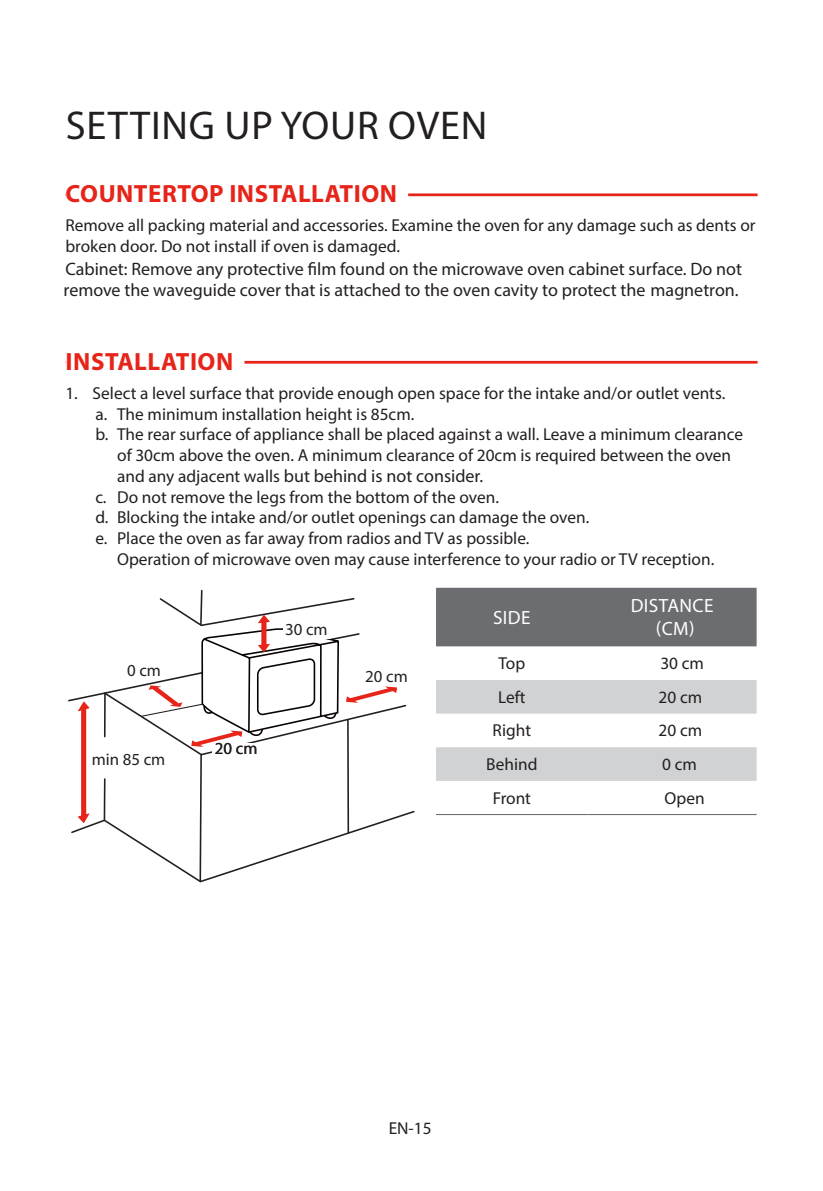
<style>
.page{position:relative;width:823px;height:1191px;background:#fff}
.page>*{position:absolute;margin:0;border:0;box-sizing:border-box;transform-origin:0 0}
.t1{font:40.4px "Myriad Pro";letter-spacing:.02em;color:#231f20}
.t2{font:700 25px "Myriad Pro";letter-spacing:.02em;color:#e72419}
.t3{font:19.2px/23px "Myriad Pro";letter-spacing:.02em;color:#fff;text-align:center}
.t4{font:18px/20.8px "Myriad Pro";color:#231f20}
.t5{font:17.2px/20.8px "Myriad Pro";color:#231f20}
.t6{font:16.8px "Myriad Pro";color:#231f20}
.s1{font-size:17.2px}
</style>
<div class="page">
<hr style="left:65px;top:193px;width:692px;height:3px;background:#e72419">
<div style="left:65px;top:190px;width:343px;height:10px;background:#fff"></div>
<hr style="left:65px;top:361px;width:692px;height:2px;background:#e72419">
<div style="left:65px;top:357px;width:179px;height:10px;background:#fff"></div>
<svg style="left:68px;top:590px;width:347px;height:292px"></svg>
<div style="left:436px;top:588px;width:320px;height:58px;background:#6c6d70"></div>
<svg style="left:436px;top:680px;width:320px;height:101px"></svg>
<hr style="left:436px;top:814px;width:151px;height:1px;background:#6c6d70">
<hr style="left:587px;top:814px;width:169px;height:1px;background:#6c6d70">
<div style="left:283px;top:620px;width:47px;height:18px;background:#fff"></div>
<div style="left:212px;top:743px;width:48px;height:18px;background:#fff"></div>
<h1 class="t1" style="left:66px;top:101px;width:423px">SETTING UP YOUR OVEN</h1>
<h2 class="t2" style="left:66px;top:178px;width:332px">COUNTERTOP INSTALLATION</h2>
<p class="t5" style="left:65px;top:215px;width:691px">Remove all packing material and accessories. Examine the oven for any damage such as dents or broken door. Do not install if oven is damaged.</p>
<p class="t4" style="left:64px;top:259px;width:679px">Cabinet: Remove any protective film found on the microwave oven cabinet surface. Do not remove the waveguide cover that is attached to the oven cavity to protect the magnetron.</p>
<h2 class="t2" style="left:66px;top:345px;width:169px">INSTALLATION</h2>
<p class="t5" style="left:65px;top:382px;width:661px">1. Select a level surface that provide enough open space for the intake and/or outlet vents.</p>
<p class="t5" style="left:95px;top:403px;width:320px">a. The minimum installation height is 85cm.</p>
<p class="t5" style="left:95px;top:424px;width:649px">b. The rear surface of appliance shall be placed against a wall. Leave a minimum clearance</p>
<p class="t5" style="left:117px;top:445px;width:615px">of 30cm above the oven. A minimum clearance of 20cm is required between the oven</p>
<p class="t4" style="left:117px;top:465px;width:367px"><span class="s1">and any adjacent walls</span> but behind is not consider.</p>
<p class="t5" style="left:95px;top:486px;width:495px">c. Do not remove the legs from the bottom of the oven.<br>d. Blocking the intake and/or outlet openings can damage the oven. e. Place the oven as far away from radios and TV as possible.</p>
<p class="t5" style="left:117px;top:548px;width:598px">Operation of microwave oven may cause interference to your radio or TV reception.</p>
<p class="t6" style="left:127px;top:660px;width:35px">0 cm</p>
<p class="t6" style="left:92px;top:749px;width:75px">min 85 сm</p>
<p class="t6" style="left:285px;top:619px;width:44px">30 cm</p>
<p class="t6" style="left:215px;top:738px;width:44px">20 cm</p>
<p class="t6" style="left:365px;top:666px;width:44px">20 cm</p>
<p class="t3" style="left:493px;top:605px;width:39px">SIDE</p>
<p class="t3" style="left:630px;top:594px;width:84px">DISTANCE (CM)</p>
<p class="t5" style="left:498px;top:652px;width:28px">Top</p>
<p class="t5" style="left:660px;top:652px;width:45px">30 cm</p>
<p class="t5" style="left:498px;top:686px;width:29px">Left</p>
<p class="t5" style="left:658px;top:686px;width:45px">20 cm</p>
<p class="t5" style="left:492px;top:720px;width:40px">Right</p>
<p class="t5" style="left:658px;top:720px;width:45px">20 cm</p>
<p class="t5" style="left:486px;top:753px;width:53px">Behind</p>
<p class="t5" style="left:661px;top:753px;width:36px">0 cm</p>
<p class="t5" style="left:492px;top:787px;width:40px">Front</p>
<p class="t5" style="left:664px;top:787px;width:41px">Open</p>
<p class="t5" style="left:388px;top:1117px;width:44px">EN-15</p>
</div>
